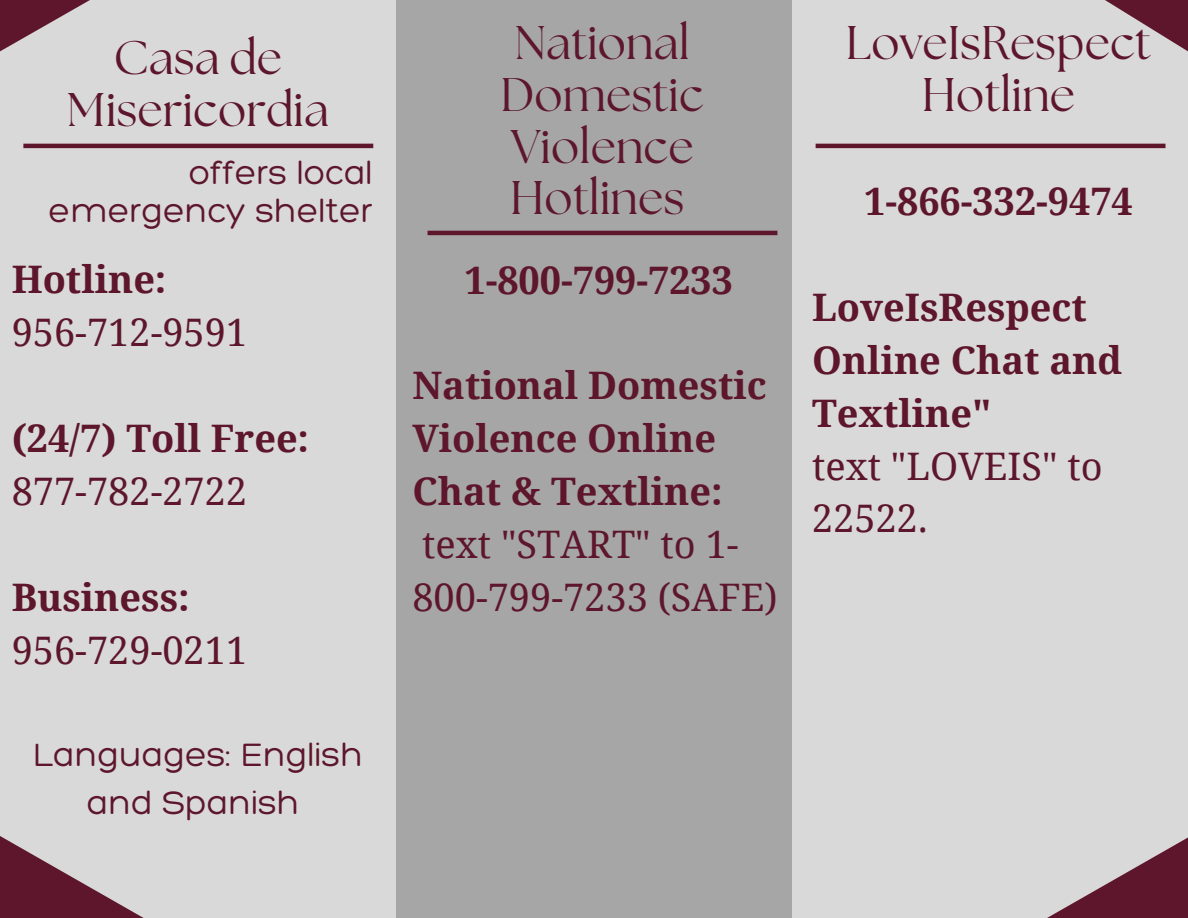
<style>
.page{position:relative;width:1188px;height:918px;background:#d9d9d9}
.page>*{position:absolute;margin:0;border:0;box-sizing:border-box;transform-origin:0 0}
.t1{font:47.1px/51.8px "The Seasons";color:#5d162c;text-align:center}
.t2{font:700 37.95px/52.8px "Noto Serif";color:#5d162c}
.t3{font:37.95px/52.8px "Noto Serif";color:#5d162c}
.t4{font:300 35.1px/48.8px "Hero";color:#5d162c;text-align:center}
</style>
<div class="page">
<div style="left:396px;top:0;width:396px;height:918px;background:#a6a6a6"></div>
<hr style="left:428px;top:231px;width:349px;height:4px;background:#5d162c">
<svg style="left:1047px;top:837px;width:141px;height:81px"></svg>
<svg style="left:0;top:836px;width:144px;height:82px"></svg>
<svg style="left:0;top:0;width:481px;height:236px"></svg>
<svg style="left:745px;top:0;width:443px;height:236px"></svg>
<p class="t1" style="left:67px;top:35px;width:264px">Casa de<br>Misericordia</p>
<p class="t4" style="left:49px;top:153px;width:326px;line-height:38.2px;text-align:right">offers local emergency shelter</p>
<p class="t2" style="left:12px;top:252px;width:156px">Hotline:</p>
<p class="t3" style="left:12px;top:305px;width:237px">956-712-9591</p>
<p class="t2" style="left:12px;top:411px;width:299px">(24/7) Toll Free:</p>
<p class="t3" style="left:12px;top:464px;width:237px">877-782-2722</p>
<p class="t2" style="left:12px;top:570px;width:180px">Business:</p>
<p class="t3" style="left:12px;top:623px;width:237px">956-729-0211</p>
<p class="t4" style="left:33px;top:729px;width:332px">Languages: English and Spanish</p>
<p class="t1" style="left:500px;top:20px;width:205px;text-align:left">National<br>Domestic<br>Violence<br>Hotlines</p>
<p class="t2" style="left:464px;top:253px;width:270px">1-800-799-7233</p>
<p class="t2" style="left:412px;top:358px;width:356px">National Domestic<br>Violence Online<br>Chat &amp; Textline:</p>
<p class="t3" style="left:412px;top:517px;width:367px">text "START" to 1-<br>800-799-7233 (SAFE)</p>
<p class="t1" style="left:846px;top:20px;width:307px">LoveIsRespect<br>Hotline</p>
<p class="t2" style="left:864px;top:174px;width:270px">1-866-332-9474</p>
<p class="t2" style="left:812px;top:280px;width:311px">LoveIsRespect<br>Online Chat and<br>Textline"</p>
<p class="t3" style="left:812px;top:438px;width:292px">text "LOVEIS" to<br>22522.</p>
</div>
